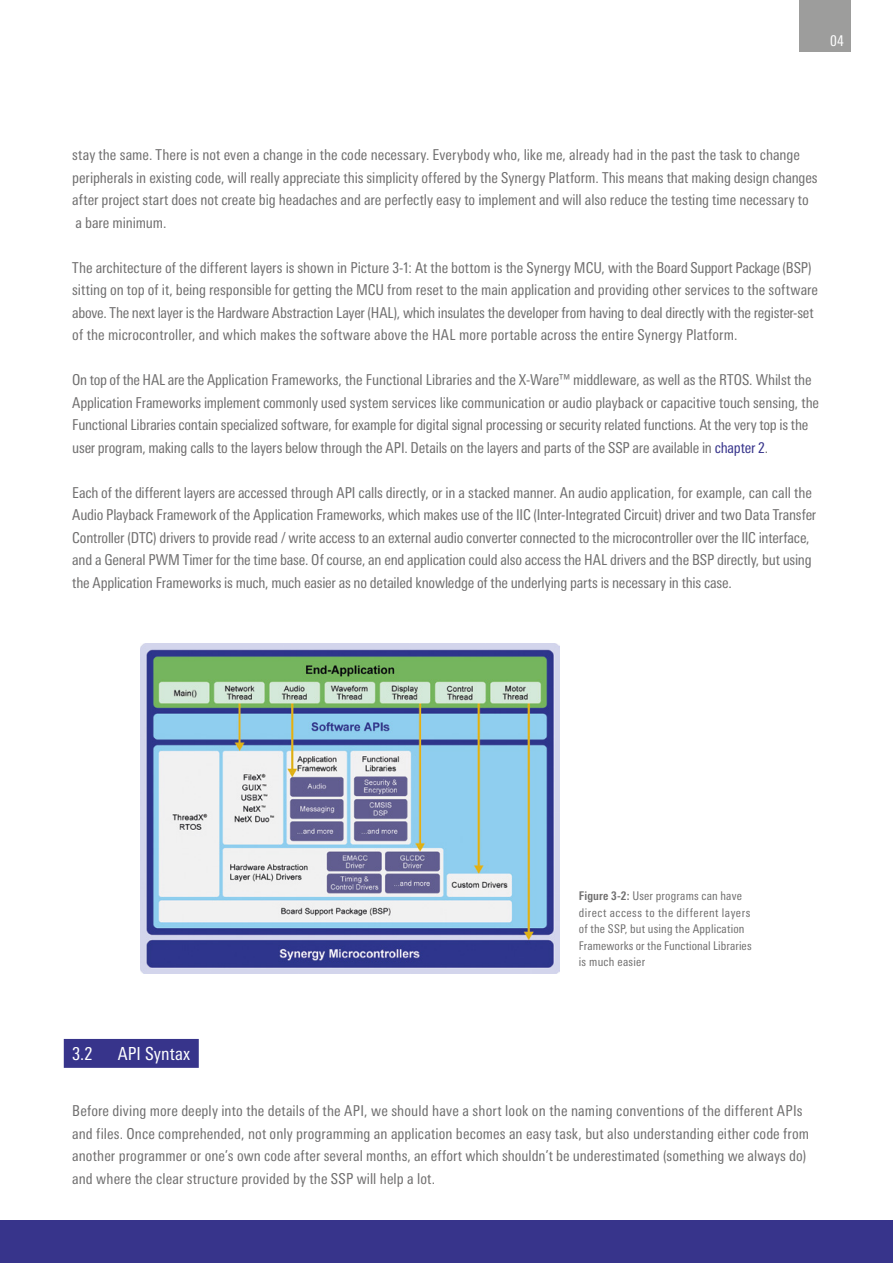
<style>
.page{position:relative;width:893px;height:1263px;background:#fff}
.page>*{position:absolute;margin:0;border:0;box-sizing:border-box;transform-origin:0 0}
.chapter_12_15pt_incl{font:condensed 18px "Linotype Univers";letter-spacing:.01em;color:#fff}
.copy_10_15pt{font:condensed 15px/22.5px "Linotype Univers";letter-spacing:-.005em;color:#706f6f}
.t1{font:condensed 15px "Linotype Univers";color:#fff}
.copy_10_15pt-2{font:condensed 12px/16.5px "Linotype Univers";letter-spacing:.015em;color:#706f6f}
.copy_10_15pt-3{font:condensed 12px/16.5px "Linotype Univers";letter-spacing:.04em;color:#706f6f}
.s1{color:#37348b}
.s2{font-weight:700}
</style>
<div class="page">
<div style="left:0;top:1220px;width:893px;height:43px;background:#37348b"></div>
<div style="left:64px;top:1039px;width:135px;height:29px;background:#37348b"></div>
<div style="left:799px;top:0;width:51px;height:51px;background:#9d9d9c"></div>
<img style="left:141px;top:644px;width:419px;height:329px">
<p class="t1" style="left:830px;top:32px;width:15px">04</p>
<p class="copy_10_15pt" style="left:72px;top:143px;width:747px">stay the same. There is not even a change in the code necessary. Everybody who, like me, already had in the past the task to change peripherals in existing code, will really appreciate this simplicity offered by the Synergy Platform. This means that making design changes after project start does not create big headaches and are perfectly easy to implement and will also reduce the testing time necessary to</p>
<p class="copy_10_15pt" style="left:76px;top:211px;width:92px">a bare minimum.</p>
<p class="copy_10_15pt" style="left:72px;top:256px;width:747px">The architecture of the different layers is shown in Picture 3-1: At the bottom is the Synergy MCU, with the Board Support Package (BSP) sitting on top of it, being responsible for getting the MCU from reset to the main application and providing other services to the software above. The next layer is the Hardware Abstraction Layer (HAL), which insulates the developer from having to deal directly with the register-set of the microcontroller, and which makes the software above the HAL more portable across the entire Synergy Platform.</p>
<p class="copy_10_15pt" style="left:72px;top:368px;width:748px">On top of the HAL are the Application Frameworks, the Functional Libraries and the X-Ware™ middleware, as well as the RTOS. Whilst the Application Frameworks implement commonly used system services like communication or audio playback or capacitive touch sensing, the Functional Libraries contain specialized software, for example for digital signal processing or security related functions. At the very top is the user program, making calls to the layers below through the API. Details on the layers and parts of the SSP are available in <span class="s1">chapter 2</span>.</p>
<p class="copy_10_15pt" style="left:72px;top:481px;width:745px">Each of the different layers are accessed through API calls directly, or in a stacked manner. An audio application, for example, can call the Audio Playback Framework of the Application Frameworks, which makes use of the IIC (Inter-Integrated Circuit) driver and two Data Transfer Controller (DTC) drivers to provide read / write access to an external audio converter connected to the microcontroller over the IIC interface, and a General PWM Timer for the time base. Of course, an end application could also access the HAL drivers and the BSP directly, but using the Application Frameworks is much, much easier as no detailed knowledge of the underlying parts is necessary in this case.</p>
<p class="chapter_12_15pt_incl" style="left:72px;top:1043px;width:22px">3.2</p>
<p class="chapter_12_15pt_incl" style="left:118px;top:1043px;width:74px">API Syntax</p>
<p class="copy_10_15pt-3" style="left:579px;top:888px;width:173px"><span class="s2">Figure 3-2:</span> User programs can have direct access to the different layers</p>
<p class="copy_10_15pt-2" style="left:579px;top:921px;width:174px">of the SSP, but using the Application<br>Frameworks or the Functional Libraries is much easier</p>
<p class="copy_10_15pt" style="left:72px;top:1100px;width:732px">Before diving more deeply into the details of the API, we should have a short look on the naming conventions of the different APIs</p>
<p class="copy_10_15pt" style="left:72px;top:1122px;width:738px">and files. Once comprehended, not only programming an application becomes an easy task, but also understanding either code from another programmer or one’s own code after several months, an effort which shouldn’t be underestimated (something we always do) and where the clear structure provided by the SSP will help a lot.</p>
</div>
